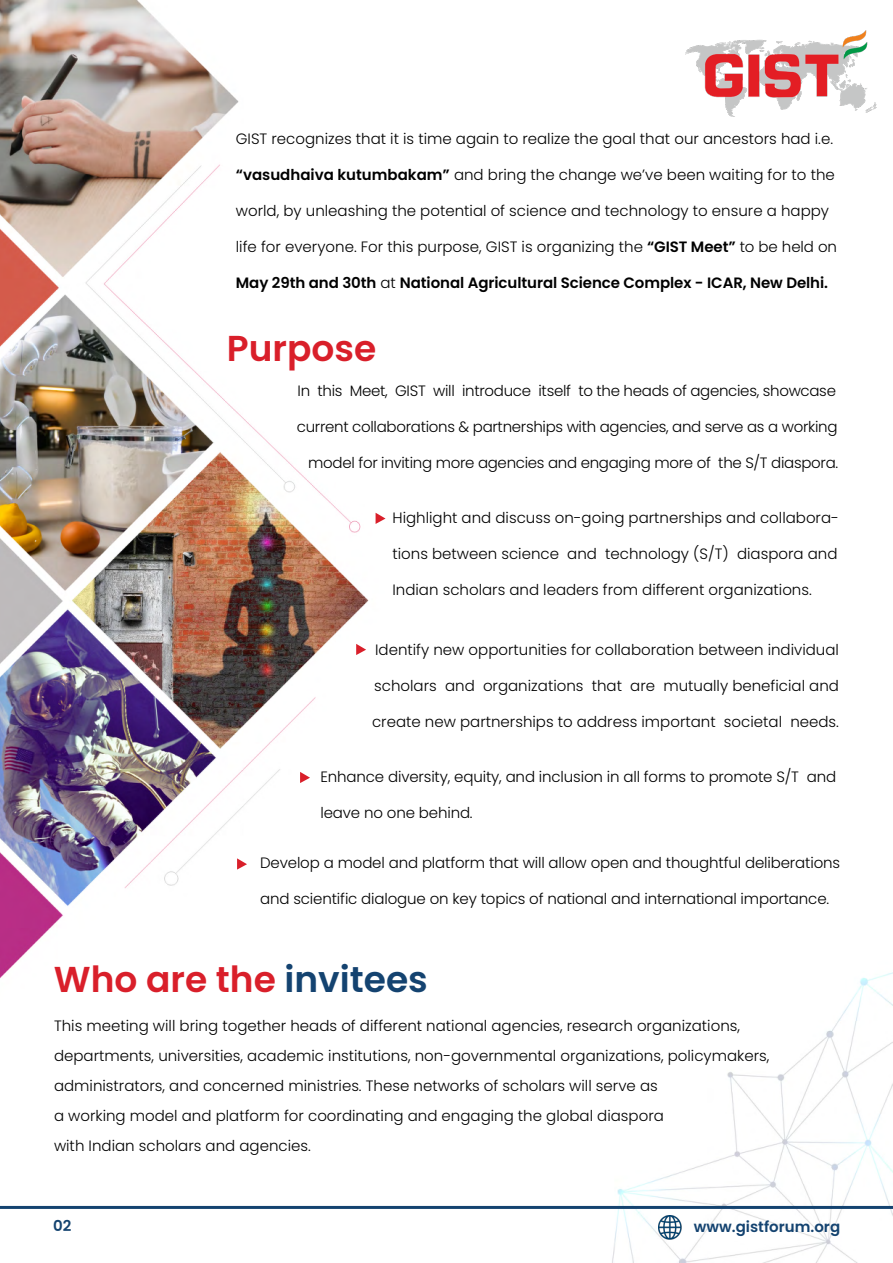
<style>
.page{position:relative;width:893px;height:1263px;background:#fff}
.page>*{position:absolute;margin:0;border:0;box-sizing:border-box;transform-origin:0 0}
.t1{font:600 36px "Poppins";color:#d91f2a}
.t2{font:300 15px/30px "Poppins";color:#000}
.t3{font:300 15px "Poppins";letter-spacing:-.02em;color:#000}
.t4{font:600 15px "Poppins";letter-spacing:-.005em;color:#000}
.t5{font:600 15px "Poppins";color:#144370}
.s1{font-weight:600}
.s2{font-weight:300}
.s3{color:#144370}
</style>
<div class="page">
<img style="left:0;top:0;width:893px;height:1263px">
<img style="left:658px;top:1216px;width:24px;height:23px">
<hr style="left:0;top:1206px;width:893px;height:3px;background:#144370">
<img style="left:686px;top:28px;width:191px;height:89px">
<svg style="left:376px;top:513px;width:10px;height:11px"></svg>
<svg style="left:356px;top:644px;width:10px;height:11px"></svg>
<svg style="left:300px;top:772px;width:10px;height:11px"></svg>
<svg style="left:237px;top:858px;width:10px;height:11px"></svg>
<p class="t2" style="left:236px;top:124px;width:599px">GIST recognizes that it is time again to realize the goal that our ancestors had i.e.</p>
<p class="t2" style="left:236px;top:160px;width:600px"><span class="s1">“vasudhaiva kutumbakam”</span> and bring the change we’ve been waiting for to the</p>
<p class="t2" style="left:236px;top:196px;width:595px">world, by unleashing the potential of science and technology to ensure a happy</p>
<p class="t2" style="left:236px;top:232px;width:603px">life for everyone. For this purpose, GIST is organizing the <span class="s1">“GIST Meet”</span> to be held on</p>
<p class="t4" style="left:236px;top:274px;width:594px">May 29th and 30th <span class="s2">at</span> National Agricultural Science Complex - ICAR, New Delhi.</p>
<h1 class="t1" style="left:227px;top:328px;width:151px">Purpose</h1>
<p class="t3" style="left:298px;top:382px;width:540px">In this Meet, GIST will introduce itself to the heads of agencies, showcase</p>
<p class="t3" style="left:297px;top:418px;width:542px">current collaborations &amp; partnerships with agencies, and serve as a working</p>
<p class="t3" style="left:308px;top:454px;width:531px">model for inviting more agencies and engaging more of the S/T diaspora.</p>
<p class="t2" style="left:392px;top:503px;width:448px">Highlight and discuss on-going partnerships and collabora-</p>
<p class="t2" style="left:392px;top:539px;width:447px">tions between science and technology (S/T) diaspora and</p>
<p class="t2" style="left:392px;top:575px;width:421px">Indian scholars and leaders from different organizations.</p>
<p class="t2" style="left:375px;top:635px;width:465px">Identify new opportunities for collaboration between individual</p>
<p class="t2" style="left:374px;top:671px;width:466px">scholars and organizations that are mutually beneficial and</p>
<p class="t2" style="left:372px;top:707px;width:468px">create new partnerships to address important societal needs.</p>
<p class="t2" style="left:320px;top:762px;width:517px">Enhance diversity, equity, and inclusion in all forms to promote S/T and</p>
<p class="t2" style="left:320px;top:798px;width:154px">leave no one behind.</p>
<p class="t2" style="left:260px;top:848px;width:581px">Develop a model and platform that will allow open and thoughtful deliberations</p>
<p class="t2" style="left:260px;top:884px;width:571px">and scientific dialogue on key topics of national and international importance.</p>
<h1 class="t1" style="left:54px;top:959px;width:375px">Who are the <span class="s3">invitees</span></h1>
<p class="t2" style="left:54px;top:1011px;width:717px">This meeting will bring together heads of different national agencies, research organizations, departments, universities, academic institutions, non-governmental organizations, policymakers, administrators, and concerned ministries. These networks of scholars will serve as<br>a working model and platform for coordinating and engaging the global diaspora<br>with Indian scholars and agencies.</p>
<p class="t5" style="left:53px;top:1217px;width:20px">02</p>
<p class="t5" style="left:694px;top:1218px;width:148px">www.gistforum.org</p>
</div>
